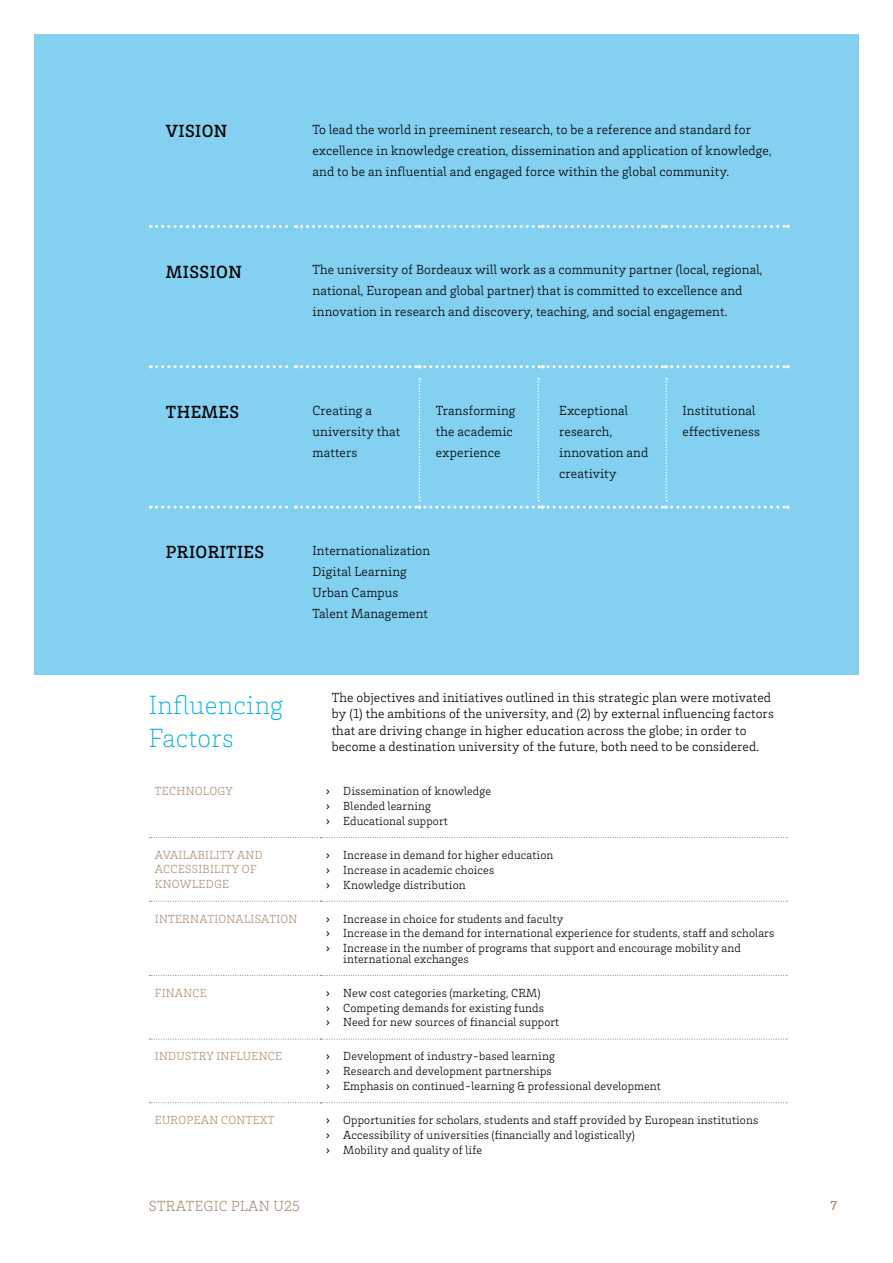
<style>
.page{position:relative;width:893px;height:1263px;background:#fff}
.page>*{position:absolute;margin:0;border:0;box-sizing:border-box;transform-origin:0 0}
.t1{font:200 27px/32.4px "Brix Slab";letter-spacing:.01em;color:#00b0e6}
.t2{font:500 18px "Brix Slab";letter-spacing:.025em;color:#000}
.t3{font:300 15px "Brix Slab";letter-spacing:.025em;color:#ab8f74}
.t4{font:300 13.5px/21px "Brix Slab";letter-spacing:.01em;color:#000}
.t5{font:500 13.5px "Brix Slab";color:#ab8f74}
.t6{font:300 12px/14.7px "Brix Slab";letter-spacing:.01em;color:#000}
.t7{font:300 12px "Brix Slab";letter-spacing:.025em;color:#ab8f74}
.s1{font-weight:400}
</style>
<div class="page">
<div style="left:34px;top:34px;width:825px;height:640px;background:#84d0f0"></div>
<svg style="left:150px;top:225px;width:516px;height:3px"></svg>
<svg style="left:672px;top:225px;width:116px;height:3px"></svg>
<svg style="left:150px;top:365px;width:516px;height:3px"></svg>
<svg style="left:672px;top:365px;width:116px;height:3px"></svg>
<svg style="left:150px;top:378px;width:638px;height:131px"></svg>
<svg style="left:149px;top:837px;width:638px;height:1px"></svg>
<svg style="left:149px;top:901px;width:638px;height:1px"></svg>
<svg style="left:149px;top:975px;width:638px;height:1px"></svg>
<svg style="left:149px;top:1038px;width:638px;height:2px"></svg>
<svg style="left:149px;top:1102px;width:638px;height:1px"></svg>
<h2 class="t2" style="left:166px;top:120px;width:63px">VISION</h2>
<p class="t4" style="left:313px;top:119px;width:461px">To lead the world in preeminent research, to be a reference and standard for excellence in knowledge creation, dissemination and application of knowledge, and to be an influential and engaged force within the global community.</p>
<h2 class="t2" style="left:166px;top:260px;width:77px">MISSION</h2>
<p class="t4" style="left:313px;top:259px;width:451px">The university of Bordeaux will work as a community partner (local, regional, national, European and global partner) that is committed to excellence and innovation in research and discovery, teaching, and social engagement.</p>
<h2 class="t2" style="left:166px;top:400px;width:75px">THEMES</h2>
<p class="t4" style="left:313px;top:399px;width:89px">Creating a university that matters</p>
<p class="t4" style="left:436px;top:399px;width:81px">Transforming the academic experience</p>
<p class="t4" style="left:559px;top:399px;width:91px">Exceptional research, innovation and creativity</p>
<p class="t4" style="left:682px;top:399px;width:79px">Institutional effectiveness</p>
<h2 class="t2" style="left:166px;top:541px;width:100px">PRIORITIES</h2>
<p class="t4" style="left:313px;top:539px;width:119px">Internationalization<br>Digital Learning<br>Urban Campus<br>Talent Management</p>
<h1 class="t1" style="left:149px;top:688px;width:136px">Influencing<br>Factors</h1>
<p class="t4" style="left:332px;top:689px;width:444px;line-height:16.2px">The objectives and initiatives outlined in this strategic plan were motivated by (1) the ambitions of the university, and (2) by external influencing factors that are driving change in higher education across the globe; in order to become a destination university of the future, both need to be considered.</p>
<p class="t7" style="left:155px;top:784px;width:48px">Technolo</p>
<p class="t7" style="left:218px;top:784px;width:17px">gy</p>
<p class="t6" style="left:326px;top:783px;width:166px"><span class="s1">›</span> Dissemination of knowledge <span class="s1">›</span> Blended learning<br><span class="s1">›</span> Educational support</p>
<p class="t7" style="left:155px;top:847px;width:23px">Availabilit</p>
<p class="t7" style="left:227px;top:847px;width:36px">y and</p>
<p class="t7" style="left:155px;top:862px;width:8px">accessibilit</p>
<p class="t7" style="left:232px;top:862px;width:18px">y of</p>
<p class="t7" style="left:155px;top:876px;width:27px">knowled</p>
<p class="t7" style="left:214px;top:876px;width:15px">ge</p>
<p class="t6" style="left:326px;top:847px;width:229px"><span class="s1">›</span> Increase in demand for higher education <span class="s1">›</span> Increase in academic choices<br><span class="s1">›</span> Knowledge distribution</p>
<p class="t7" style="left:155px;top:911px;width:52px">Inte rnatio</p>
<p class="t7" style="left:226px;top:911px;width:17px">nalisatio</p>
<p class="t7" style="left:288px;top:911px;width:10px">n</p>
<p class="t6" style="left:326px;top:911px;width:449px"><span class="s1">›</span> Increase in choice for students and faculty<br><span class="s1">›</span> Increase in the demand for international experience for students, staff and scholars <span class="s1">›</span> Increase in the number of programs that support and encourage mobility and</p>
<p class="t6" style="left:343px;top:951px;width:127px">international exchanges</p>
<p class="t7" style="left:155px;top:985px;width:46px">Finance</p>
<p class="t6" style="left:326px;top:985px;width:235px"><span class="s1">›</span> New cost categories (marketing, CRM)<br><span class="s1">›</span> Competing demands for existing funds<br><span class="s1">›</span> Need for new sources of financial support</p>
<p class="t7" style="left:155px;top:1049px;width:22px">Indust</p>
<p class="t7" style="left:199px;top:1049px;width:39px">ry influe</p>
<p class="t7" style="left:259px;top:1049px;width:17px">nce</p>
<p class="t6" style="left:326px;top:1049px;width:336px"><span class="s1">›</span> Development of industry-based learning<br><span class="s1">›</span> Research and development partnerships<br><span class="s1">›</span> Emphasis on continued-learning &amp; professional development</p>
<p class="t7" style="left:155px;top:1112px;width:33px">Europea</p>
<p class="t7" style="left:209px;top:1112px;width:64px">n co ntext</p>
<p class="t6" style="left:326px;top:1112px;width:433px"><span class="s1">›</span> Opportunities for scholars, students and staff provided by European institutions <span class="s1">›</span> Accessibility of universities (financially and logistically)<br><span class="s1">›</span> Mobility and quality of life</p>
<p class="t3" style="left:149px;top:1197px;width:153px">Strategic Plan U25</p>
<p class="t5" style="left:831px;top:1197px;width:8px">7</p>
</div>
